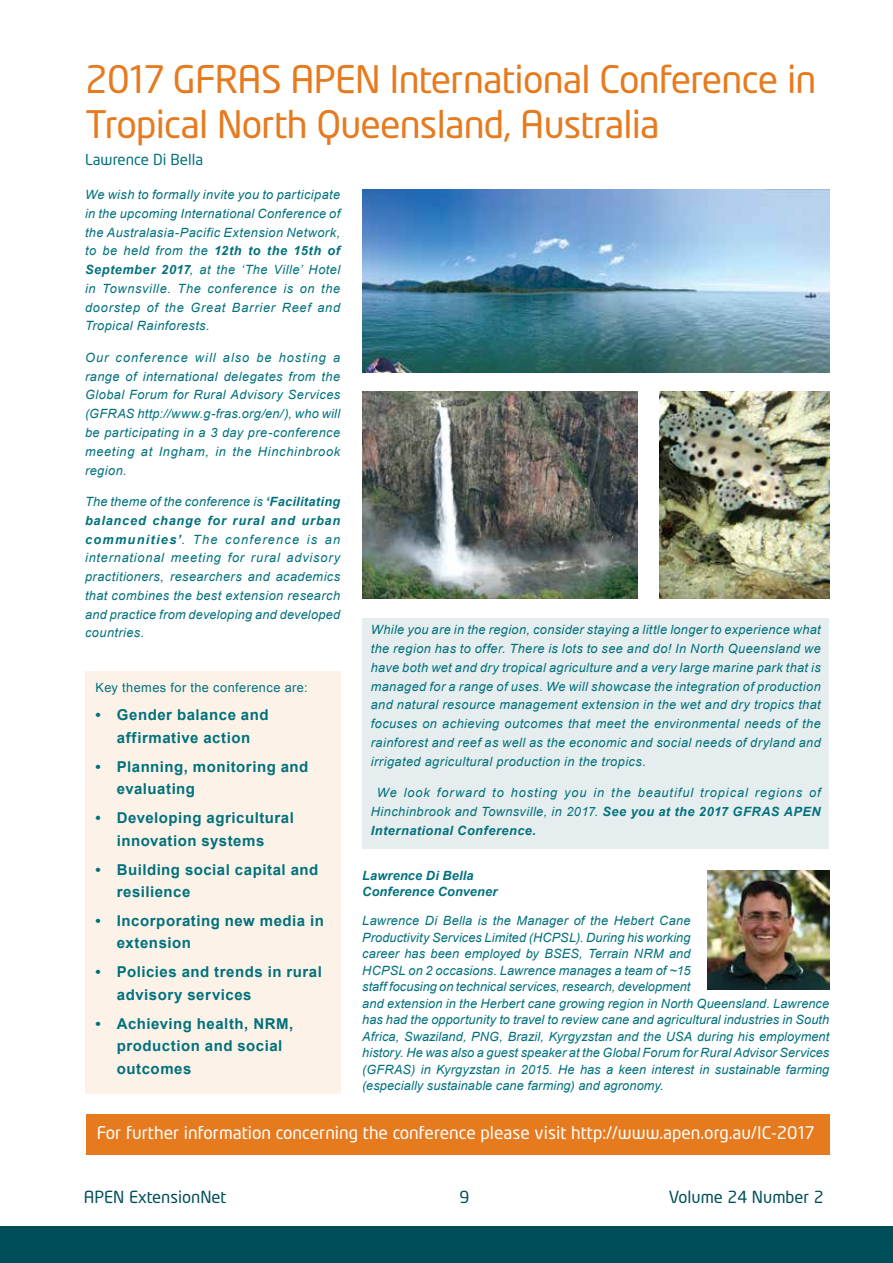
<style>
.page{position:relative;width:893px;height:1263px;background:#fff}
.page>*{position:absolute;margin:0;border:0;box-sizing:border-box;transform-origin:0 0}
.t1{font:37.5px/45px "Neo Tech Alt";letter-spacing:-.02em;color:#e67a1e}
.t2{font:17.25px "Neo Tech Alt";color:#fff}
.t3{font:16.5px "Neo Tech Alt";color:#004e59}
.t4{font:700 15px/22.5px "Arial";letter-spacing:.035em;color:#00717c}
.t5{font:15px "Neo Tech Alt";color:#00717c}
.t6{font:italic 12.75px/18.8px "Arial";letter-spacing:.01em;color:#00717c;text-align:justify}
.t7{font:italic 700 12.75px/16.5px "Arial";letter-spacing:.015em;color:#00717c}
.t8{font:12.75px "Arial";letter-spacing:.035em;color:#00717c}
.s1{font-weight:700}
</style>
<div class="page">
<div style="left:0;top:1226px;width:893px;height:37px;background:#004e59"></div>
<div style="left:85px;top:671px;width:255px;height:423px;background:#fdf2e8"></div>
<div style="left:362px;top:618px;width:467px;height:230px;background:#e6edee"></div>
<div style="left:86px;top:1114px;width:743px;height:41px;background:#e67a1e"></div>
<img style="left:362px;top:190px;width:467px;height:182px">
<img style="left:363px;top:392px;width:274px;height:206px">
<img style="left:659px;top:392px;width:170px;height:206px">
<img style="left:707px;top:870px;width:122px;height:119px">
<h1 class="t1" style="left:85px;top:56px;width:733px">2017 GFRAS APEN International Conference in<br>Tropical North Queensland, Australia</h1>
<p class="t5" style="left:85px;top:150px;width:119px">Lawrence Di Bella</p>
<p class="t6" style="left:85px;top:185px;width:257px">We wish to formally invite you to participate in the upcoming International Conference of the Australasia-Pacific Extension Network, to be held from the <span class="s1">12th to the 15th of September 2017</span>, at the ‘The Ville’ Hotel in Townsville. The conference is on the doorstep of the Great Barrier Reef and Tropical Rainforests.</p>
<p class="t6" style="left:85px;top:348px;width:257px">Our conference will also be hosting a range of international delegates from the Global Forum for Rural Advisory Services (GFRAS http://www.g-fras.org/en/), who will be participating in a 3 day pre-conference meeting at Ingham, in the Hinchinbrook region.</p>
<p class="t6" style="left:85px;top:492px;width:257px">The theme of the conference is <span class="s1">‘Facilitating balanced change for rural and urban communities’</span>. The conference is an international meeting for rural advisory practitioners, researchers and academics that combines the best extension research and practice from developing and developed countries.</p>
<p class="t6" style="left:371px;top:621px;width:451px">While you are in the region, consider staying a little longer to experience what the region has to offer. There is lots to see and do! In North Queensland we have both wet and dry tropical agriculture and a very large marine park that is managed for a range of uses. We will showcase the integration of production and natural resource management extension in the wet and dry tropics that focuses on achieving outcomes that meet the environmental needs of the rainforest and reef as well as the economic and social needs of dryland and irrigated agricultural production in the tropics.</p>
<p class="t6" style="left:371px;top:783px;width:451px;text-indent:6px">We look forward to hosting you in the beautiful tropical regions of Hinchinbrook and Townsville, in 2017. <span class="s1">See you at the 2017 GFRAS APEN International Conference.</span></p>
<p class="t7" style="left:362px;top:867px;width:137px">Lawrence Di Bella<br>Conference Convener</p>
<p class="t6" style="left:362px;top:913px;width:468px;line-height:16.5px;text-align:left">Lawrence Di Bella is the Manager of the Hebert Cane<br>Productivity Services Limited (HCPSL). During his working<br>career has been employed by BSES, Terrain NRM and<br>HCPSL on 2 occasions. Lawrence manages a team of ~15<br>staff focusing on technical services, research, development<br>and extension in the Herbert cane growing region in North Queensland. Lawrence has had the opportunity to travel to review cane and agricultural industries in South Africa, Swaziland, PNG, Brazil, Kyrgyzstan and the USA during his employment history. He was also a guest speaker at the Global Forum for Rural Advisor Services (GFRAS) in Kyrgyzstan in 2015. He has a keen interest in sustainable farming (especially sustainable cane farming) and agronomy.</p>
<h2 class="t2" style="left:97px;top:1122px;width:719px">For further information concerning the conference please visit http://www.apen.org.au/IC-2017</h2>
<p class="t8" style="left:96px;top:679px;width:213px">Key themes for the conference are:</p>
<p class="t4" style="left:96px;top:704px;width:174px;text-align:center">• Gender balance and affirmative action</p>
<p class="t4" style="left:117px;top:756px;width:193px;text-indent:-21px">• Planning, monitoring and evaluating</p>
<p class="t4" style="left:96px;top:807px;width:200px;text-align:center">• Developing agricultural innovation systems</p>
<p class="t4" style="left:117px;top:858px;width:203px;text-indent:-21px">• Building social capital and resilience</p>
<p class="t4" style="left:117px;top:910px;width:209px;text-indent:-21px">• Incorporating new media in extension</p>
<p class="t4" style="left:117px;top:961px;width:207px;text-indent:-21px">• Policies and trends in rural advisory services</p>
<p class="t4" style="left:117px;top:1012px;width:178px;text-indent:-21px">• Achieving health, NRM, production and social outcomes</p>
<p class="t3" style="left:84px;top:1187px;width:144px">APEN ExtensionNet</p>
<p class="t3" style="left:459px;top:1187px;width:11px">9</p>
<p class="t3" style="left:669px;top:1187px;width:156px">Volume 24 Number 2</p>
</div>
